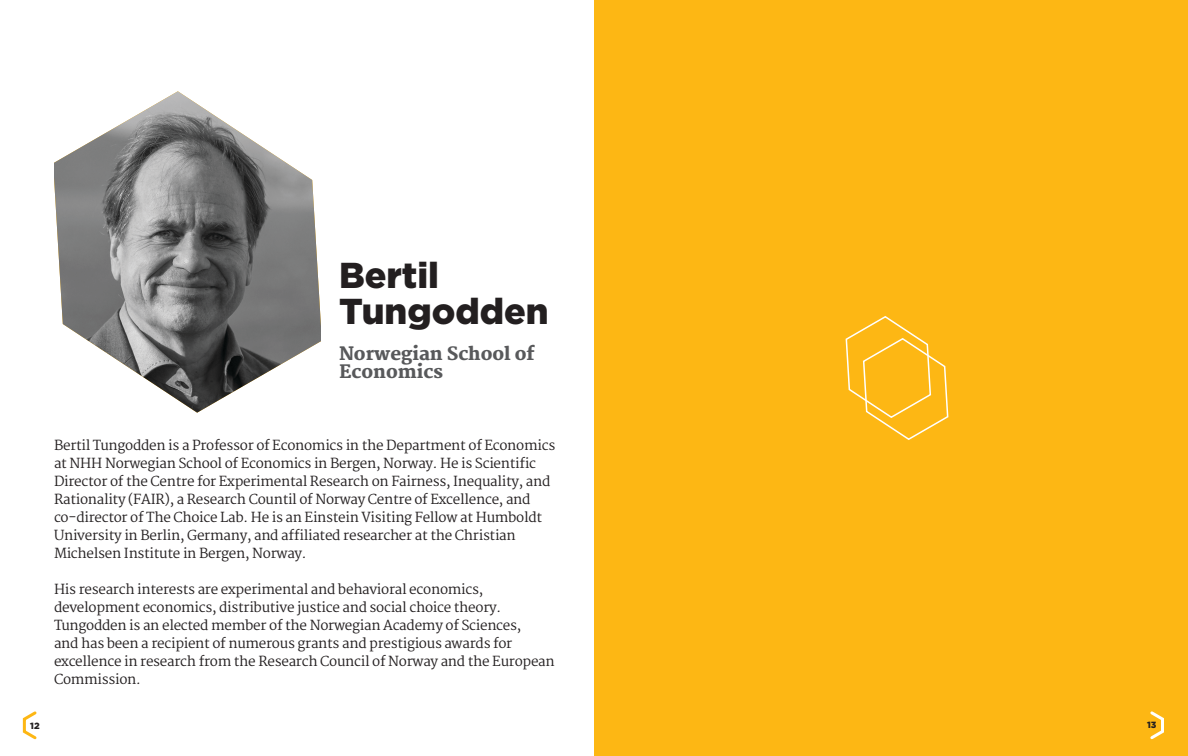
<style>
.page{position:relative;width:1188px;height:756px;background:#fff}
.page>*{position:absolute;margin:0;border:0;box-sizing:border-box;transform-origin:0 0}
.Body__Biographies-Na{font:900 36px/36px "Gotham";color:#231f20}
.Body__Biographies-Af{font:800 18px/18px "Martel";color:#58595b}
.Bio_Style{font:13.5px/18px "Martel";letter-spacing:-.02em;color:#231f20}
.Page_number{font:900 9px "Gotham";color:#231f20}
</style>
<div class="page">
<img style="left:54px;top:91px;width:267px;height:322px">
<div style="left:594px;top:0;width:594px;height:756px;background:#fdb714"></div>
<svg style="left:845px;top:316px;width:104px;height:124px"></svg>
<svg style="left:22px;top:711px;width:15px;height:29px"></svg>
<svg style="left:1150px;top:711px;width:14px;height:29px"></svg>
<p class="Body__Biographies-Na" style="left:339px;top:257px;width:211px">Bertil<br>Tungodden</p>
<p class="Body__Biographies-Af" style="left:339px;top:345px;width:197px">Norwegian School of<br>Economics</p>
<p class="Bio_Style" style="left:54px;top:436px;width:503px">Bertil Tungodden is a Professor of Economics in the Department of Economics at NHH Norwegian School of Economics in Bergen, Norway. He is Scientific Director of the Centre for Experimental Research on Fairness, Inequality, and Rationality (FAIR), a Research Countil of Norway Centre of Excellence, and co-director of The Choice Lab. He is an Einstein Visiting Fellow at Humboldt University in Berlin, Germany, and affiliated researcher at the Christian Michelsen Institute in Bergen, Norway.</p>
<p class="Bio_Style" style="left:54px;top:580px;width:502px">His research interests are experimental and behavioral economics, development economics, distributive justice and social choice theory.<br>Tungodden is an elected member of the Norwegian Academy of Sciences,<br>and has been a recipient of numerous grants and prestigious awards for excellence in research from the Research Council of Norway and the European Commission.</p>
<p class="Page_number" style="left:30px;top:719px;width:11px">12</p>
<p class="Page_number" style="left:1147px;top:719px;width:11px">13</p>
</div>
